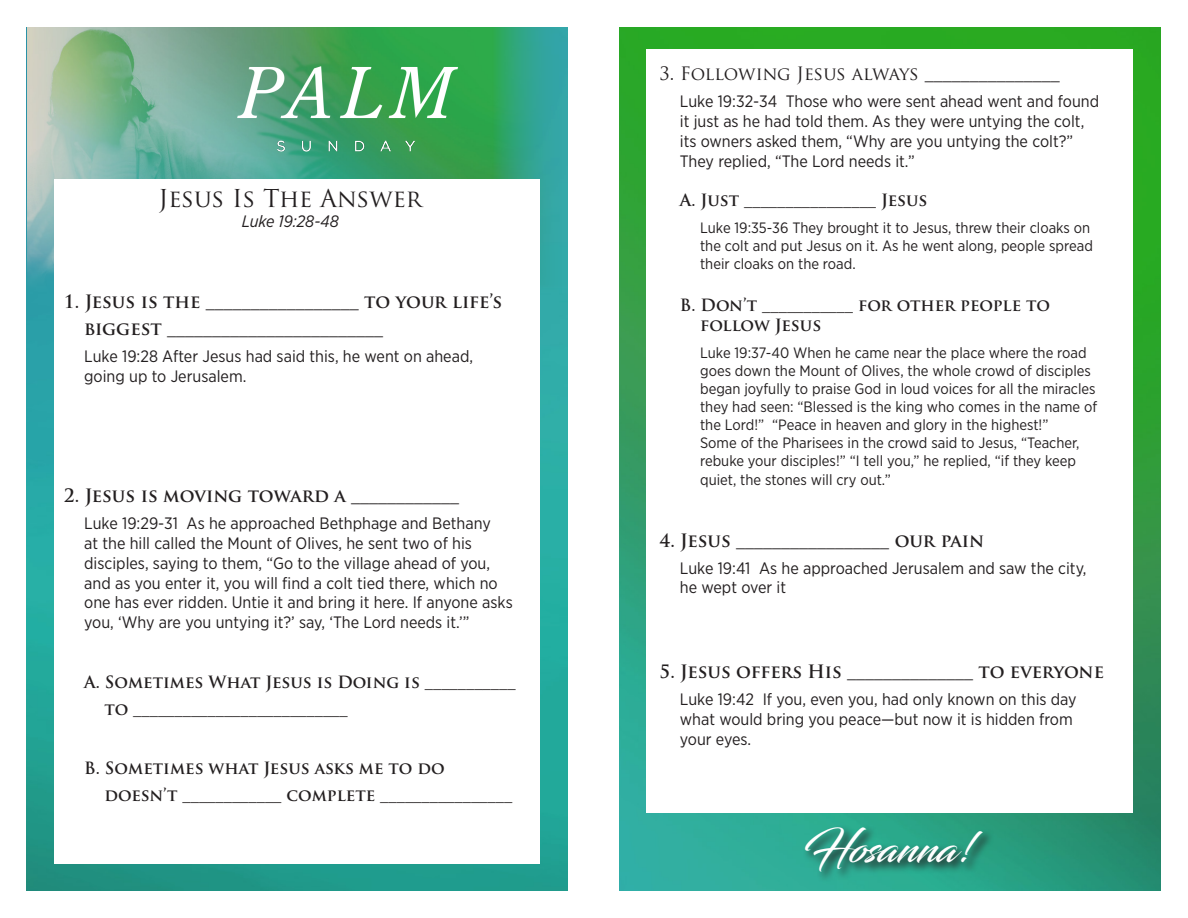
<style>
.page{position:relative;width:1188px;height:918px;background:#fff}
.page>*{position:absolute;margin:0;border:0;box-sizing:border-box;transform-origin:0 0}
.t1{font:42px "Blacksword";color:#fff}
.t2{font:24px "Trajan Pro";color:#231f20}
.t3{font:700 18px "Trajan Pro";color:#231f20}
.t4{font:18px "Trajan Pro";color:#231f20}
.t5{font:16.5px/19.8px "Gotham Narrow";color:#231f20}
.t6{font:700 16.5px "Trajan Pro";color:#231f20}
.t7{font:italic 16.5px "Gotham Narrow";color:#231f20}
.t8{font:15px/18px "Gotham Narrow";color:#231f20}
</style>
<div class="page">
<img style="left:26px;top:27px;width:542px;height:864px">
<img style="left:619px;top:27px;width:542px;height:864px">
<img style="left:27px;top:27px;width:540px;height:270px">
<div style="left:646px;top:49px;width:486px;height:763px;background:#fff"></div>
<div style="left:54px;top:179px;width:486px;height:685px;background:#fff"></div>
<svg style="left:803px;top:825px;width:192px;height:59px;background:#29977e"></svg>
<img style="left:161px;top:27px;width:406px;height:145px">
<p class="t2" style="left:158px;top:183px;width:265px">Jesus Is The Answer</p>
<p class="t7" style="left:242px;top:211px;width:99px">Luke 19:28-48</p>
<p class="t3" style="left:64px;top:290px;width:440px">1. Jesus is the _________________ to your life’s</p>
<p class="t3" style="left:84px;top:317px;width:301px">biggest ________________________</p>
<p class="t5" style="left:84px;top:346px;width:390px">Luke 19:28 After Jesus had said this, he went on ahead,</p>
<p class="t5" style="left:84px;top:366px;width:164px">going up to Jerusalem.</p>
<p class="t3" style="left:64px;top:484px;width:397px">2. Jesus is moving toward a ____________</p>
<p class="t5" style="left:84px;top:513px;width:408px">Luke 19:29-31 As he approached Bethphage and Bethany</p>
<p class="t5" style="left:84px;top:533px;width:389px">at the hill called the Mount of Olives, he sent two of his</p>
<p class="t5" style="left:84px;top:553px;width:430px">disciples, saying to them, “Go to the village ahead of you, and as you enter it, you will find a colt tied there, which no one has ever ridden. Untie it and bring it here. If anyone asks you, ‘Why are you untying it?’ say, ‘The Lord needs it.’”</p>
<p class="t6" style="left:84px;top:671px;width:433px">A. Sometimes What Jesus is Doing is ___________</p>
<p class="t6" style="left:104px;top:698px;width:245px">to __________________________</p>
<p class="t6" style="left:84px;top:758px;width:362px">B. Sometimes what Jesus asks me to do</p>
<p class="t6" style="left:104px;top:785px;width:409px">doesn’t ____________ complete ________________</p>
<p class="t4" style="left:660px;top:62px;width:402px">3. Following Jesus always _______________</p>
<p class="t5" style="left:680px;top:91px;width:421px">Luke 19:32-34 Those who were sent ahead went and found it just as he had told them. As they were untying the colt,</p>
<p class="t5" style="left:680px;top:131px;width:395px">its owners asked them, “Why are you untying the colt?”</p>
<p class="t5" style="left:680px;top:151px;width:236px">They replied, “The Lord needs it.”</p>
<p class="t6" style="left:680px;top:190px;width:249px">A. Just ________________ Jesus</p>
<p class="t8" style="left:700px;top:219px;width:394px">Luke 19:35-36 They brought it to Jesus, threw their cloaks on the colt and put Jesus on it. As he went along, people spread their cloaks on the road.</p>
<p class="t6" style="left:680px;top:295px;width:372px">B. Don’t ___________ for other people to</p>
<p class="t6" style="left:700px;top:314px;width:123px">follow Jesus</p>
<p class="t8" style="left:700px;top:343px;width:399px">Luke 19:37-40 When he came near the place where the road goes down the Mount of Olives, the whole crowd of disciples began joyfully to praise God in loud voices for all the miracles they had seen: “Blessed is the king who comes in the name of the Lord!” “Peace in heaven and glory in the highest!”</p>
<p class="t8" style="left:700px;top:433px;width:381px">Some of the Pharisees in the crowd said to Jesus, “Teacher,</p>
<p class="t8" style="left:700px;top:450px;width:378px;line-height:19.8px">rebuke your disciples!” “I tell you,” he replied, “if they keep quiet, the stones will cry out.”</p>
<p class="t3" style="left:660px;top:529px;width:326px">4. Jesus _________________ our pain</p>
<p class="t5" style="left:680px;top:558px;width:408px">Luke 19:41 As he approached Jerusalem and saw the city,</p>
<p class="t5" style="left:680px;top:577px;width:108px">he wept over it</p>
<p class="t3" style="left:660px;top:660px;width:446px">5. Jesus offers His ______________ to everyone</p>
<p class="t5" style="left:680px;top:689px;width:398px">Luke 19:42 If you, even you, had only known on this day what would bring you peace—but now it is hidden from</p>
<p class="t5" style="left:680px;top:729px;width:73px">your eyes.</p>
<p class="t1" style="left:803px;top:823px;width:173px">Hosanna!</p>
</div>
